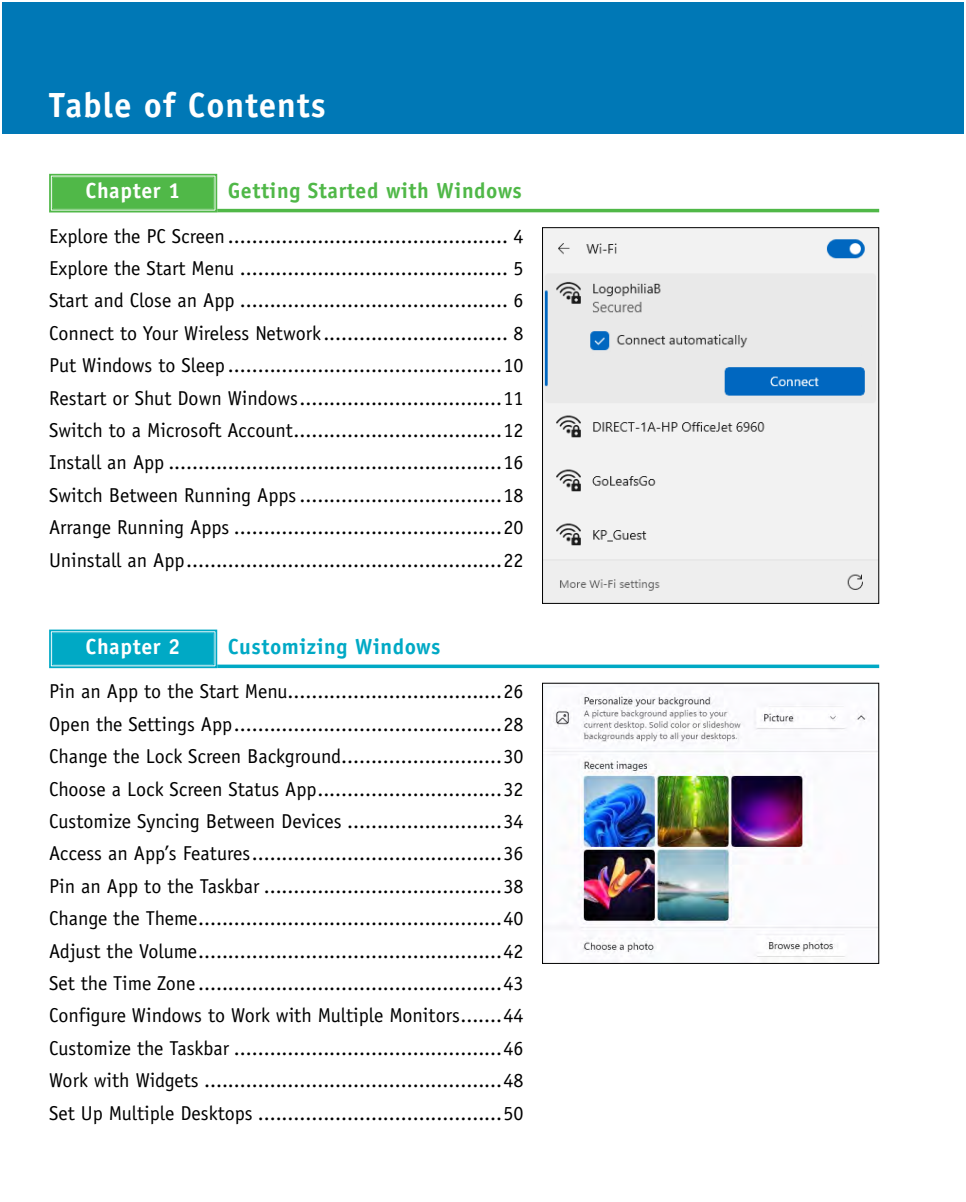
<style>
.page{position:relative;width:966px;height:1202px;background:#fff}
.page>*{position:absolute;margin:0;border:0;box-sizing:border-box;transform-origin:0 0}
.t1{font:700 35px "Officina Sans Std";letter-spacing:.025em;color:#fff}
.t2{font:700 21.88px "Officina Sans Std";letter-spacing:.025em;color:#50b848}
.t3{font:700 21.88px "Officina Sans Std";letter-spacing:.025em;color:#00a9c5}
.t4{font:700 21.88px "Officina Sans Std";letter-spacing:.025em;color:#fff}
.t5{font:20.12px/32.4px "Officina Sans Std";color:#000;text-align:justify}
</style>
<div class="page">
<div style="left:2px;top:2px;width:961px;height:132px;background:#0078b6"></div>
<hr style="left:49px;top:209px;width:830px;height:3px;background:#50b848">
<svg style="left:49px;top:173px;width:169px;height:40px;background:#62bf5b"></svg>
<div style="left:52px;top:177px;width:162px;height:32px;border:1px solid #50b848"></div>
<img style="left:544px;top:229px;width:333px;height:373px">
<div style="left:542px;top:227px;width:337px;height:377px;border:1px solid #000"></div>
<svg style="left:218px;top:664px;width:661px;height:4px;background:#25b5cd"></svg>
<svg style="left:49px;top:629px;width:169px;height:40px;background:#19b1ca"></svg>
<div style="left:52px;top:632px;width:162px;height:33px;border:1px solid #00a9c5"></div>
<img style="left:544px;top:686px;width:333px;height:271px">
<div style="left:542px;top:683px;width:337px;height:281px;border:1px solid #000"></div>
<h1 class="t1" style="left:49px;top:84px;width:278px">Table of Contents</h1>
<p class="t4" style="left:85px;top:177px;width:96px">Chapter 1</p>
<p class="t2" style="left:228px;top:177px;width:295px">Getting Started with Windows</p>
<p class="t5" style="left:49px;top:220px;width:476px">Explore the PC Screen ............................................... 4<br>Explore the Start Menu ............................................. 5<br>Start and Close an App ............................................. 6<br>Connect to Your Wireless Network ............................... 8<br>Put Windows to Sleep ..............................................10<br>Restart or Shut Down Windows..................................11<br>Switch to a Microsoft Account...................................12<br>Install an App ........................................................16<br>Switch Between Running Apps..................................18<br>Arrange Running Apps .............................................20<br>Uninstall an App.....................................................22</p>
<p class="t4" style="left:85px;top:633px;width:96px">Chapter 2</p>
<p class="t3" style="left:228px;top:633px;width:214px">Customizing Windows</p>
<p class="t5" style="left:49px;top:675px;width:476px">Pin an App to the Start Menu....................................26<br>Open the Settings App.............................................28<br>Change the Lock Screen Background...........................30<br>Choose a Lock Screen Status App...............................32<br>Customize Syncing Between Devices ..........................34<br>Access an App’s Features..........................................36<br>Pin an App to the Taskbar ........................................38<br>Change the Theme...................................................40<br>Adjust the Volume...................................................42<br>Set the Time Zone ...................................................43<br>Configure Windows to Work with Multiple Monitors.......44<br>Customize the Taskbar .............................................46<br>Work with Widgets ..................................................48<br>Set Up Multiple Desktops .........................................50</p>
</div>
